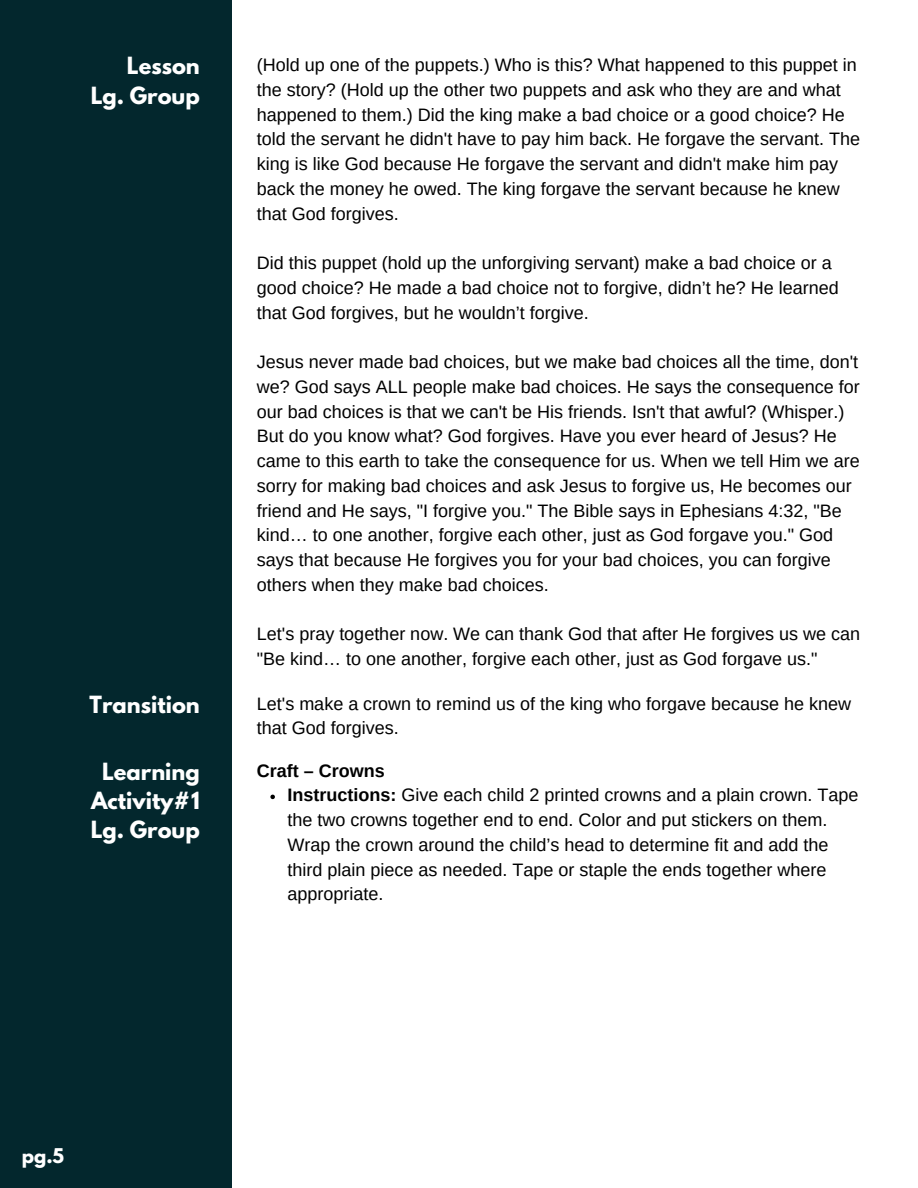
<style>
.page{position:relative;width:918px;height:1188px;background:#fff}
.page>*{position:absolute;margin:0;border:0;box-sizing:border-box;transform-origin:0 0}
.t1{font:700 21px "League Spartan";color:#fff}
.t2{font:18px/24.8px "Arimo";color:#000}
.t3{font:18px/24.8px "Arimo";color:#000}
.t4{font:700 18px "Arimo";color:#000}
.t5{font:700 18px "League Spartan";color:#fff}
.s1{font-weight:700}
</style>
<div class="page">
<div style="left:0;top:0;width:231px;height:1188px;background:#03272d"></div>
<svg style="left:270px;top:795px;width:5px;height:4px"></svg>
<p class="t1" style="left:127px;top:55px;width:74px">Lesson</p>
<p class="t1" style="left:91px;top:85px;width:111px">Lg. Group</p>
<p class="t1" style="left:90px;top:694px;width:112px">Transition</p>
<p class="t2" style="left:257px;top:53px;width:605px">(Hold up one of the puppets.) Who is this? What happened to this puppet in the story? (Hold up the other two puppets and ask who they are and what happened to them.) Did the king make a bad choice or a good choice? He told the servant he didn't have to pay him back. He forgave the servant. The king is like God because He forgave the servant and didn't make him pay back the money he owed. The king forgave the servant because he knew that God forgives.</p>
<p class="t2" style="left:257px;top:251px;width:583px">Did this puppet (hold up the unforgiving servant) make a bad choice or a good choice? He made a bad choice not to forgive, didn’t he? He learned that God forgives, but he wouldn’t forgive.</p>
<p class="t2" style="left:257px;top:350px;width:604px">Jesus never made bad choices, but we make bad choices all the time, don't we? God says ALL people make bad choices. He says the consequence for our bad choices is that we can't be His friends. Isn't that awful? (Whisper.)<br>But do you know what? God forgives. Have you ever heard of Jesus? He came to this earth to take the consequence for us. When we tell Him we are sorry for making bad choices and ask Jesus to forgive us, He becomes our friend and He says, "I forgive you." The Bible says in Ephesians 4:32, "Be kind… to one another, forgive each other, just as God forgave you." God says that because He forgives you for your bad choices, you can forgive others when they make bad choices.</p>
<p class="t2" style="left:257px;top:622px;width:605px">Let's pray together now. We can thank God that after He forgives us we can "Be kind… to one another, forgive each other, just as God forgave us."</p>
<p class="t3" style="left:257px;top:691px;width:596px">Let's make a crown to remind us of the king who forgave because he knew that God forgives.</p>
<p class="t1" style="left:102px;top:761px;width:99px">Learning</p>
<p class="t4" style="left:257px;top:760px;width:129px">Craft – Crowns</p>
<p class="t1" style="left:91px;top:790px;width:110px">Activity#1</p>
<p class="t1" style="left:91px;top:819px;width:111px">Lg. Group</p>
<p class="t3" style="left:288px;top:783px;width:572px"><span class="s1">Instructions:</span> Give each child 2 printed crowns and a plain crown. Tape the two crowns together end to end. Color and put stickers on them.<br>Wrap the crown around the child’s head to determine fit and add the third plain piece as needed. Tape or staple the ends together where appropriate.</p>
<p class="t5" style="left:22px;top:1146px;width:44px">pg.5</p>
</div>
